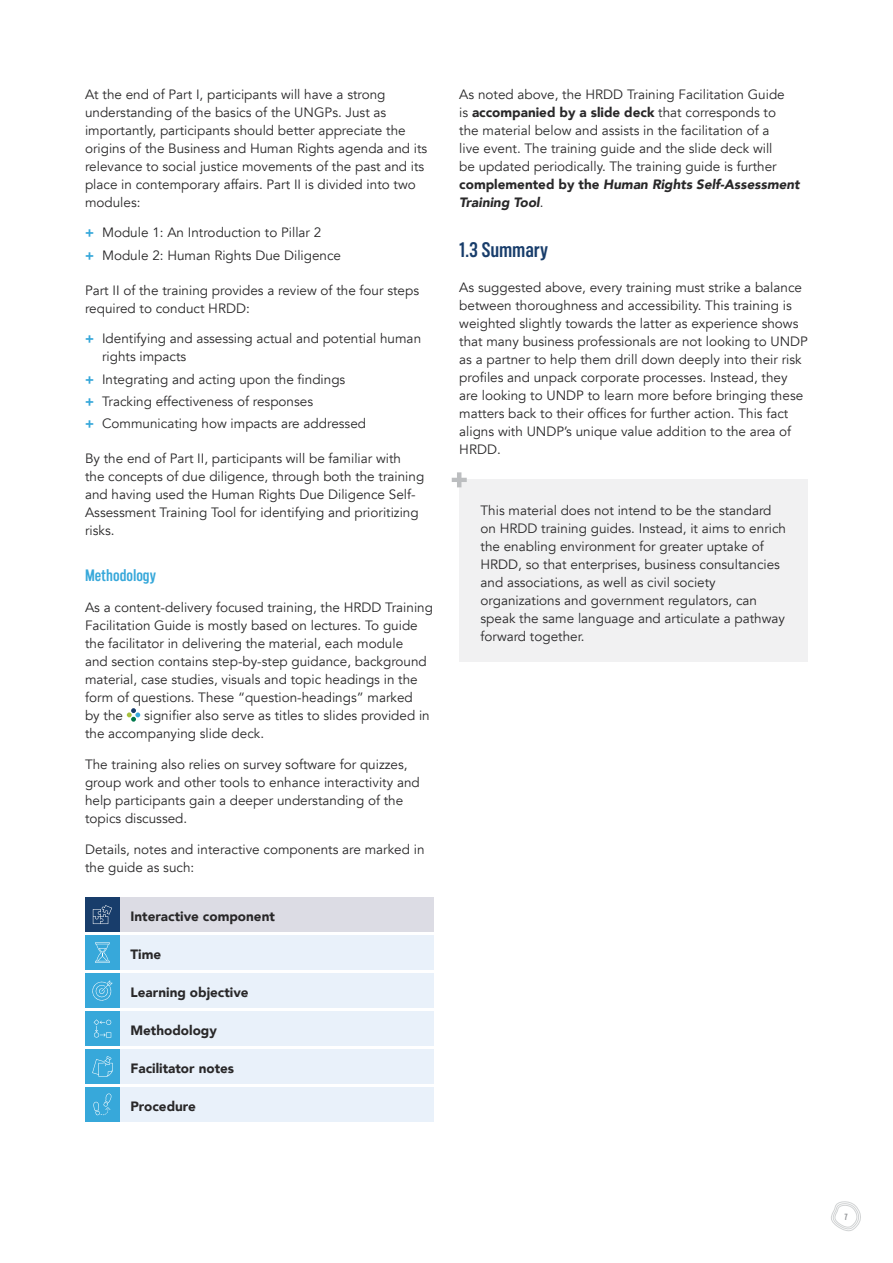
<style>
.page{position:relative;width:893px;height:1263px;background:#fff}
.page>*{position:absolute;margin:0;border:0;box-sizing:border-box;transform-origin:0 0}
.t1{font:700 21px "Marsden Cm Semi";letter-spacing:-.005em;color:#183d6b}
.t2{font:700 16.5px "Marsden Cm Semi";color:#37a8da}
.t3{font:13.5px/18px "Avenir";color:#292829}
.t4{font:900 13.5px "Avenir";color:#292829}
.t5{font:700 9px "Marsden Cm Semi";color:#939598}
.s1{font-weight:900;color:#37a8da}
.s2{font-weight:900}
.s3{font-weight:900;font-style:italic}
</style>
<div class="page">
<svg style="left:127px;top:708px;width:13px;height:14px"></svg>
<div style="left:120px;top:935px;width:314px;height:35px;background:#e9f1fa"></div>
<div style="left:85px;top:935px;width:35px;height:35px;background:#37a8da"></div>
<svg style="left:95px;top:942px;width:15px;height:21px"></svg>
<div style="left:85px;top:1011px;width:35px;height:35px;background:#37a8da"></div>
<svg style="left:94px;top:1019px;width:17px;height:18px"></svg>
<div style="left:120px;top:1011px;width:314px;height:35px;background:#e9f1fa"></div>
<div style="left:120px;top:973px;width:314px;height:35px;background:#e9f1fa"></div>
<div style="left:85px;top:973px;width:35px;height:35px;background:#37a8da"></div>
<svg style="left:92px;top:980px;width:21px;height:21px"></svg>
<div style="left:120px;top:1049px;width:314px;height:35px;background:#e9f1fa"></div>
<div style="left:85px;top:1049px;width:35px;height:35px;background:#37a8da"></div>
<svg style="left:92px;top:1056px;width:21px;height:20px"></svg>
<div style="left:120px;top:1087px;width:314px;height:35px;background:#e9f1fa"></div>
<div style="left:85px;top:1087px;width:35px;height:35px;background:#37a8da"></div>
<svg style="left:93px;top:1093px;width:18px;height:22px"></svg>
<div style="left:120px;top:897px;width:314px;height:35px;background:#dcdce4"></div>
<div style="left:85px;top:897px;width:35px;height:35px;background:#183d6b"></div>
<svg style="left:93px;top:905px;width:19px;height:19px"></svg>
<div style="left:459px;top:480px;width:349px;height:182px;background:#f1f1f2"></div>
<svg style="left:452px;top:472px;width:15px;height:15px"></svg>
<svg style="left:831px;top:1201px;width:30px;height:31px"></svg>
<p class="t3" style="left:85px;top:85px;width:344px">At the end of Part I, participants will have a strong understanding of the basics of the UNGPs. Just as importantly, participants should better appreciate the origins of the Business and Human Rights agenda and its relevance to social justice movements of the past and its place in contemporary affairs. Part II is divided into two modules:</p>
<p class="t3" style="left:85px;top:222px;width:258px;line-height:22.2px"><span class="s1">+</span> Module 1: An Introduction to Pillar 2<br><span class="s1">+</span> Module 2: Human Rights Due Diligence</p>
<p class="t3" style="left:85px;top:281px;width:336px">Part II of the training provides a review of the four steps required to conduct HRDD:</p>
<p class="t3" style="left:102px;top:330px;width:321px;text-indent:-17px"><span class="s1">+</span> Identifying and assessing actual and potential human rights impacts</p>
<p class="t3" style="left:85px;top:368px;width:283px;line-height:22.2px"><span class="s1">+</span> Integrating and acting upon the findings<br><span class="s1">+</span> Tracking effectiveness of responses<br><span class="s1">+</span> Communicating how impacts are addressed</p>
<p class="t3" style="left:85px;top:450px;width:341px">By the end of Part II, participants will be familiar with<br>the concepts of due diligence, through both the training and having used the Human Rights Due Diligence Self-Assessment Training Tool for identifying and prioritizing risks.</p>
<p class="t2" style="left:85px;top:567px;width:72px">Methodology</p>
<p class="t3" style="left:85px;top:599px;width:349px">As a content-delivery focused training, the HRDD Training Facilitation Guide is mostly based on lectures. To guide the facilitator in delivering the material, each module<br>and section contains step-by-step guidance, background material, case studies, visuals and topic headings in the form of questions. These “question-headings” marked<br>by the</p>
<p class="t3" style="left:85px;top:707px;width:346px;text-indent:59px">signifier also serve as titles to slides provided in the accompanying slide deck.</p>
<p class="t3" style="left:85px;top:755px;width:336px">The training also relies on survey software for quizzes, group work and other tools to enhance interactivity and help participants gain a deeper understanding of the topics discussed.</p>
<p class="t3" style="left:85px;top:840px;width:341px">Details, notes and interactive components are marked in the guide as such:</p>
<p class="t4" style="left:130px;top:905px;width:146px">Interactive component</p>
<p class="t4" style="left:130px;top:943px;width:32px">Time</p>
<p class="t4" style="left:130px;top:981px;width:120px">Learning objective</p>
<p class="t4" style="left:130px;top:1019px;width:88px">Methodology</p>
<p class="t4" style="left:130px;top:1057px;width:105px">Facilitator notes</p>
<p class="t4" style="left:130px;top:1095px;width:67px">Procedure</p>
<p class="t3" style="left:459px;top:85px;width:342px">As noted above, the HRDD Training Facilitation Guide<br>is <span class="s2">accompanied by a slide deck</span> that corresponds to<br>the material below and assists in the facilitation of a<br>live event. The training guide and the slide deck will<br>be updated periodically. The training guide is further <span class="s2">complemented by the</span> <span class="s3">Human Rights Self-Assessment Training Tool</span>.</p>
<h1 class="t1" style="left:459px;top:239px;width:90px">1.3 Summary</h1>
<p class="t3" style="left:459px;top:279px;width:350px">As suggested above, every training must strike a balance between thoroughness and accessibility. This training is weighted slightly towards the latter as experience shows that many business professionals are not looking to UNDP as a partner to help them drill down deeply into their risk profiles and unpack corporate processes. Instead, they are looking to UNDP to learn more before bringing these matters back to their offices for further action. This fact aligns with UNDP’s unique value addition to the area of HRDD.</p>
<p class="t3" style="left:480px;top:501px;width:307px">This material does not intend to be the standard on HRDD training guides. Instead, it aims to enrich the enabling environment for greater uptake of HRDD, so that enterprises, business consultancies and associations, as well as civil society organizations and government regulators, can speak the same language and articulate a pathway forward together.</p>
<p class="t5" style="left:844px;top:1212px;width:5px">7</p>
</div>
